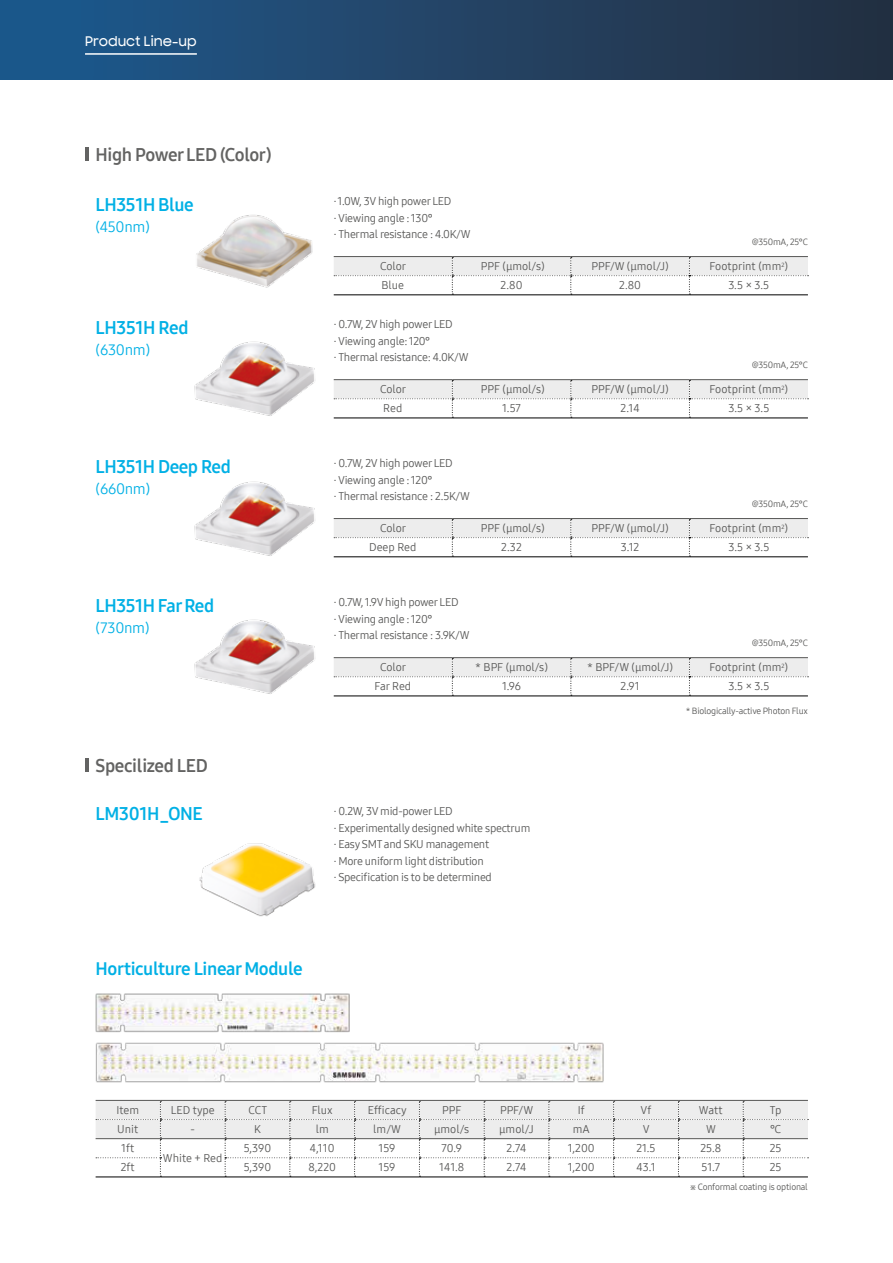
<style>
.page{position:relative;width:893px;height:1263px;background:#fff}
.page>*{position:absolute;margin:0;border:0;box-sizing:border-box;transform-origin:0 0}
.t1{font:18px "Samsung One 700";letter-spacing:-.025em;color:#00b0e5}
.t2{font:18px "Samsung One 700";letter-spacing:-.02em;color:#636362}
.t3{font:18px "Samsung One Korean OTF 700";letter-spacing:-.02em;color:#00b0e5}
.t4{font:15px "Samsung One 400";letter-spacing:-.02em;color:#00b0e5}
.t5{font:500 13.5px "Samsung Sharp Sans";color:#fff}
.t6{font:11.25px/16.5px "Samsung One 400";letter-spacing:-.025em;color:#575756}
.t7{font:11.25px "Samsung One 400";color:#575756}
.t8{font:9px "Samsung One 400";letter-spacing:-.025em;color:#575756}
.t9{font:9px "Samsung One Korean OTF 400";letter-spacing:-.025em;color:#575756}
</style>
<div class="page">
<div style="left:0;top:0;width:893px;height:80px;background:linear-gradient(to right,#1d5a8f,#252f40)"></div>
<hr style="left:85px;top:53px;width:112px;height:2px;background:#fff">
<img style="left:194px;top:481px;width:121px;height:75px">
<svg style="left:334px;top:518px;width:474px;height:39px"></svg>
<img style="left:194px;top:619px;width:121px;height:75px">
<hr style="left:334px;top:657px;width:118px;height:1px;background:#575756">
<hr style="left:452px;top:657px;width:119px;height:1px;background:#575756">
<hr style="left:571px;top:657px;width:118px;height:1px;background:#575756">
<hr style="left:689px;top:657px;width:119px;height:1px;background:#575756">
<svg style="left:334px;top:658px;width:474px;height:38px"></svg>
<hr style="left:85px;top:147px;width:3px;height:14px;background:#636362">
<svg style="left:85px;top:759px;width:3px;height:13px"></svg>
<hr style="left:334px;top:256px;width:118px;height:1px;background:#575756">
<hr style="left:452px;top:256px;width:119px;height:1px;background:#575756">
<hr style="left:571px;top:256px;width:118px;height:1px;background:#575756">
<hr style="left:689px;top:256px;width:119px;height:1px;background:#575756">
<svg style="left:334px;top:257px;width:474px;height:38px"></svg>
<img style="left:196px;top:215px;width:117px;height:73px">
<img style="left:95px;top:1042px;width:509px;height:41px">
<img style="left:95px;top:993px;width:255px;height:40px">
<img style="left:194px;top:341px;width:121px;height:75px">
<hr style="left:334px;top:379px;width:118px;height:1px;background:#575756">
<hr style="left:452px;top:379px;width:119px;height:1px;background:#575756">
<hr style="left:571px;top:379px;width:118px;height:1px;background:#575756">
<hr style="left:689px;top:379px;width:119px;height:1px;background:#575756">
<hr style="left:334px;top:418px;width:118px;height:1px;background:#000">
<hr style="left:452px;top:418px;width:119px;height:1px;background:#000">
<hr style="left:571px;top:418px;width:118px;height:1px;background:#000">
<hr style="left:689px;top:418px;width:119px;height:1px;background:#000">
<svg style="left:334px;top:380px;width:474px;height:38px"></svg>
<svg style="left:96px;top:1100px;width:712px;height:77px"></svg>
<hr style="left:160px;top:1176px;width:65px;height:1px;background:#000">
<hr style="left:96px;top:1138px;width:64px;height:1px;background:#575756">
<hr style="left:160px;top:1138px;width:65px;height:1px;background:#575756">
<hr style="left:225px;top:1138px;width:65px;height:1px;background:#575756">
<hr style="left:290px;top:1138px;width:65px;height:1px;background:#575756">
<hr style="left:355px;top:1138px;width:64px;height:1px;background:#575756">
<hr style="left:419px;top:1138px;width:65px;height:1px;background:#575756">
<hr style="left:484px;top:1138px;width:65px;height:1px;background:#575756">
<hr style="left:549px;top:1138px;width:65px;height:1px;background:#575756">
<hr style="left:614px;top:1138px;width:64px;height:1px;background:#575756">
<hr style="left:678px;top:1138px;width:65px;height:1px;background:#575756">
<hr style="left:743px;top:1138px;width:65px;height:1px;background:#575756">
<img style="left:199px;top:843px;width:117px;height:74px">
<p class="t5" style="left:85px;top:31px;width:113px">Product Line-up</p>
<h1 class="t2" style="left:96px;top:142px;width:177px">High Power LED (Color)</h1>
<h1 class="t1" style="left:96px;top:192px;width:100px">LH351H Blue</h1>
<h2 class="t4" style="left:96px;top:217px;width:56px">(450nm)</h2>
<h1 class="t1" style="left:96px;top:315px;width:95px">LH351H Red</h1>
<h2 class="t4" style="left:96px;top:340px;width:56px">(630nm)</h2>
<h1 class="t1" style="left:96px;top:454px;width:137px">LH351H Deep Red</h1>
<h2 class="t4" style="left:96px;top:479px;width:56px">(660nm)</h2>
<h1 class="t1" style="left:96px;top:593px;width:120px">LH351H Far Red</h1>
<h2 class="t4" style="left:96px;top:618px;width:55px">(730nm)</h2>
<h1 class="t2" style="left:96px;top:753px;width:114px">Specilized LED</h1>
<p class="t6" style="left:334px;top:193px;width:139px">· 1.0W, 3V high power LED<br>· Viewing angle : 130°<br>· Thermal resistance : 4.0K/W</p>
<p class="t6" style="left:380px;top:258px;width:28px">Color</p>
<p class="t6" style="left:481px;top:258px;width:65px">PPF (μmol/s)</p>
<p class="t6" style="left:592px;top:258px;width:79px">PPF/W (μmol/J)</p>
<p class="t7" style="left:710px;top:259px;width:80px">Footprint (mm<sup>2</sup>)</p>
<p class="t6" style="left:382px;top:277px;width:24px">Blue</p>
<p class="t6" style="left:501px;top:277px;width:23px">2.80</p>
<p class="t6" style="left:619px;top:277px;width:23px">2.80</p>
<p class="t6" style="left:728px;top:277px;width:43px">3.5 × 3.5</p>
<p class="t8" style="left:752px;top:235px;width:58px">@350mA, 25°C</p>
<p class="t6" style="left:334px;top:316px;width:136px">· 0.7W, 2V high power LED<br>· Viewing angle: 120°<br>· Thermal resistance: 4.0K/W</p>
<p class="t6" style="left:380px;top:381px;width:28px">Color</p>
<p class="t6" style="left:481px;top:381px;width:65px">PPF (μmol/s)</p>
<p class="t6" style="left:592px;top:381px;width:79px">PPF/W (μmol/J)</p>
<p class="t7" style="left:710px;top:382px;width:80px">Footprint (mm<sup>2</sup>)</p>
<p class="t6" style="left:383px;top:400px;width:21px">Red</p>
<p class="t6" style="left:502px;top:400px;width:20px">1.57</p>
<p class="t6" style="left:621px;top:400px;width:21px">2.14</p>
<p class="t6" style="left:728px;top:400px;width:43px">3.5 × 3.5</p>
<p class="t8" style="left:752px;top:358px;width:58px">@350mA, 25°C</p>
<p class="t6" style="left:334px;top:455px;width:138px">· 0.7W, 2V high power LED<br>· Viewing angle : 120°<br>· Thermal resistance : 2.5K/W</p>
<p class="t6" style="left:380px;top:520px;width:28px">Color</p>
<p class="t6" style="left:481px;top:520px;width:65px">PPF (μmol/s)</p>
<p class="t6" style="left:592px;top:520px;width:79px">PPF/W (μmol/J)</p>
<p class="t7" style="left:710px;top:521px;width:80px">Footprint (mm<sup>2</sup>)</p>
<p class="t6" style="left:369px;top:539px;width:49px">Deep Red</p>
<p class="t6" style="left:501px;top:539px;width:22px">2.32</p>
<p class="t6" style="left:621px;top:539px;width:20px">3.12</p>
<p class="t6" style="left:728px;top:539px;width:43px">3.5 × 3.5</p>
<p class="t8" style="left:752px;top:497px;width:58px">@350mA, 25°C</p>
<p class="t6" style="left:334px;top:594px;width:137px">· 0.7W, 1.9V high power LED<br>· Viewing angle : 120°<br>· Thermal resistance : 3.9K/W</p>
<p class="t6" style="left:380px;top:659px;width:28px">Color</p>
<p class="t6" style="left:475px;top:659px;width:74px">* BPF (μmol/s)</p>
<p class="t6" style="left:587px;top:659px;width:87px">* BPF/W (μmol/J)</p>
<p class="t7" style="left:710px;top:660px;width:80px">Footprint (mm<sup>2</sup>)</p>
<p class="t6" style="left:374px;top:678px;width:38px">Far Red</p>
<p class="t6" style="left:502px;top:678px;width:21px">1.96</p>
<p class="t6" style="left:621px;top:678px;width:21px">2.91</p>
<p class="t6" style="left:728px;top:678px;width:43px">3.5 × 3.5</p>
<p class="t8" style="left:752px;top:636px;width:58px">@350mA, 25°C</p>
<p class="t8" style="left:686px;top:704px;width:124px">* Biologically-active Photon Flux</p>
<h1 class="t1" style="left:96px;top:802px;width:109px">LM301H_ONE</h1>
<p class="t6" style="left:334px;top:803px;width:198px">· 0.2W, 3V mid-power LED<br>· Experimentally designed white spectrum · Easy SMT and SKU management<br>· More uniform light distribution<br>· Specification is to be determined</p>
<h1 class="t3" style="left:96px;top:957px;width:209px">Horticulture Linear Module</h1>
<p class="t6" style="left:116px;top:1101px;width:24px">Item</p>
<p class="t6" style="left:171px;top:1101px;width:46px">LED type</p>
<p class="t6" style="left:248px;top:1101px;width:20px">CCT</p>
<p class="t6" style="left:312px;top:1101px;width:23px">Flux</p>
<p class="t6" style="left:368px;top:1101px;width:40px">Efficacy</p>
<p class="t6" style="left:442px;top:1101px;width:20px">PPF</p>
<p class="t6" style="left:500px;top:1101px;width:35px">PPF/W</p>
<p class="t6" style="left:578px;top:1101px;width:8px">If</p>
<p class="t6" style="left:641px;top:1101px;width:12px">Vf</p>
<p class="t6" style="left:699px;top:1101px;width:25px">Watt</p>
<p class="t6" style="left:770px;top:1101px;width:13px">Tp</p>
<p class="t6" style="left:117px;top:1121px;width:22px">Unit</p>
<p class="t6" style="left:190px;top:1121px;width:6px">-</p>
<p class="t6" style="left:254px;top:1121px;width:8px">K</p>
<p class="t6" style="left:316px;top:1121px;width:15px">lm</p>
<p class="t6" style="left:373px;top:1121px;width:29px">lm/W</p>
<p class="t6" style="left:434px;top:1121px;width:37px">μmol/s</p>
<p class="t6" style="left:499px;top:1121px;width:36px">μmol/J</p>
<p class="t6" style="left:573px;top:1121px;width:18px">mA</p>
<p class="t6" style="left:643px;top:1121px;width:8px">V</p>
<p class="t6" style="left:706px;top:1121px;width:11px">W</p>
<p class="t6" style="left:770px;top:1121px;width:13px">℃</p>
<p class="t6" style="left:121px;top:1140px;width:15px">1ft</p>
<p class="t7" style="left:163px;top:1150px;width:61px">White + Red</p>
<p class="t6" style="left:244px;top:1140px;width:29px">5,390</p>
<p class="t6" style="left:310px;top:1140px;width:26px">4,110</p>
<p class="t6" style="left:378px;top:1140px;width:18px">159</p>
<p class="t6" style="left:442px;top:1140px;width:22px">70.9</p>
<p class="t6" style="left:507px;top:1140px;width:21px">2.74</p>
<p class="t6" style="left:568px;top:1140px;width:28px">1,200</p>
<p class="t6" style="left:636px;top:1140px;width:21px">21.5</p>
<p class="t6" style="left:700px;top:1140px;width:22px">25.8</p>
<p class="t6" style="left:770px;top:1140px;width:13px">25</p>
<p class="t6" style="left:121px;top:1159px;width:15px">2ft</p>
<p class="t6" style="left:244px;top:1159px;width:29px">5,390</p>
<p class="t6" style="left:308px;top:1159px;width:29px">8,220</p>
<p class="t6" style="left:378px;top:1159px;width:18px">159</p>
<p class="t6" style="left:439px;top:1159px;width:26px">141.8</p>
<p class="t6" style="left:507px;top:1159px;width:21px">2.74</p>
<p class="t6" style="left:568px;top:1159px;width:28px">1,200</p>
<p class="t6" style="left:636px;top:1159px;width:21px">43.1</p>
<p class="t6" style="left:701px;top:1159px;width:20px">51.7</p>
<p class="t6" style="left:770px;top:1159px;width:13px">25</p>
<p class="t9" style="left:690px;top:1181px;width:119px">※ Conformal coating is optional</p>
</div>
